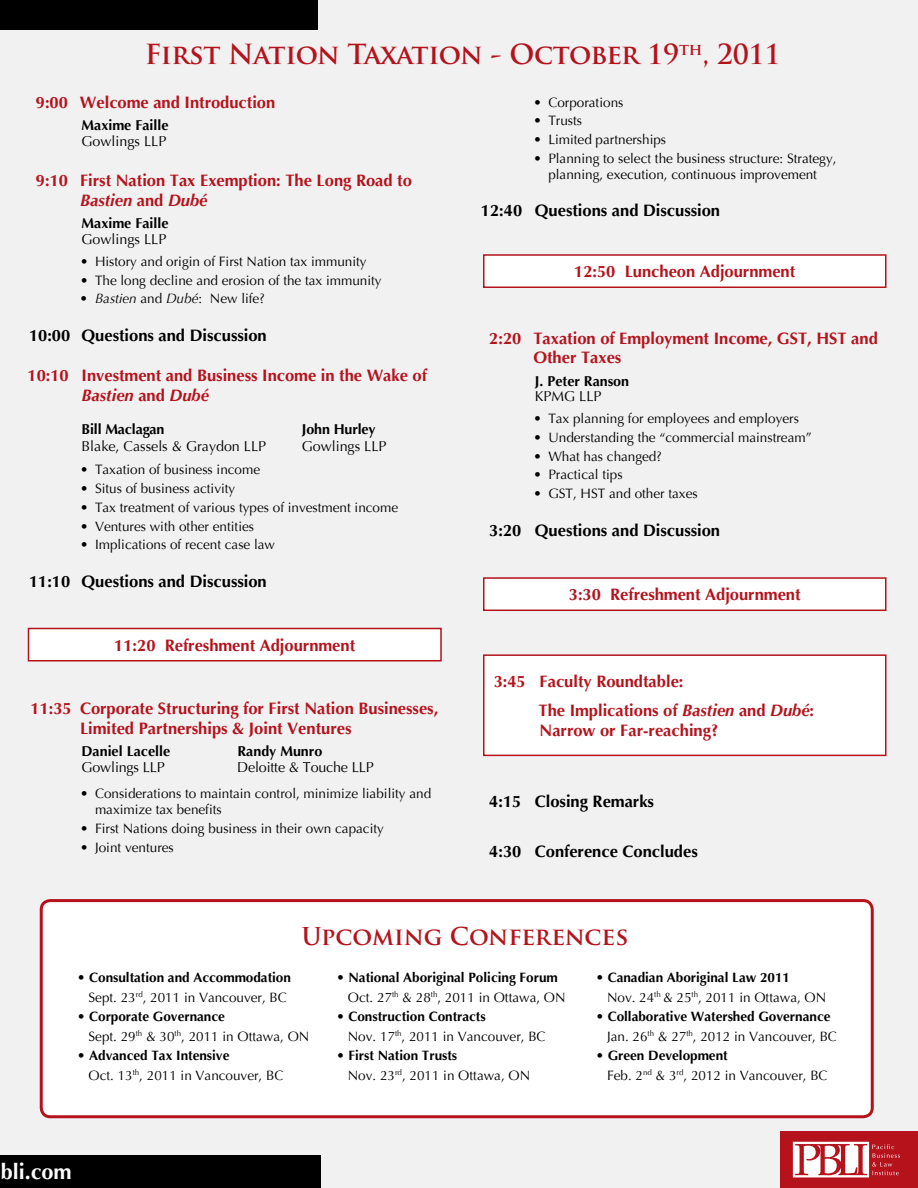
<style>
.page{position:relative;width:918px;height:1188px;background:#f1f1f2}
.page>*{position:absolute;margin:0;border:0;box-sizing:border-box;transform-origin:0 0}
.t1{font:700 27px "Trajan Pro";letter-spacing:-.02em;color:#b5121b}
.t2{font:700 24px "Trajan Pro";color:#b5121b}
.t3{font:700 21.6px "Optima";color:#fff}
.t4{font:700 16.5px/19.5px "Optima";color:#b5121b}
.t5{font:700 16.5px "Optima";color:#000}
.t6{font:14.25px "Optima";color:#000}
.t7{font:700 14.25px "Optima";color:#000}
.t8{font:13.5px/19.5px "Optima";color:#000}
.t9{font:700 13.5px/19.5px "Optima";color:#000}
.t10{font:italic 13.5px "Optima";color:#000}
.s1{font-style:italic}
.s2{font-style:normal}
.s3{font-weight:400}
.s4{font-weight:700}
</style>
<div class="page">
<div style="left:0;top:1156px;width:321px;height:32px;background:#000"></div>
<div style="left:780px;top:1131px;width:138px;height:57px;background:#b5121b"></div>
<div style="left:0;top:0;width:317px;height:29px;background:#000"></div>
<div style="left:41px;top:901px;width:831px;height:216px;background:#fff;border-radius:9px"></div>
<div style="left:40px;top:899px;width:834px;height:219px;border:3px solid #b5121b;border-radius:9px"></div>
<div style="left:484px;top:255px;width:402px;height:32px;background:#fff"></div>
<div style="left:483px;top:254px;width:403px;height:34px;border:2px solid #b5121b"></div>
<div style="left:484px;top:578px;width:402px;height:32px;background:#fff"></div>
<div style="left:483px;top:577px;width:403px;height:34px;border:2px solid #b5121b"></div>
<div style="left:28px;top:628px;width:413px;height:33px;background:#fff"></div>
<div style="left:28px;top:628px;width:414px;height:34px;border:2px solid #b5121b"></div>
<svg style="left:793px;top:1142px;width:107px;height:35px"></svg>
<div style="left:484px;top:655px;width:402px;height:100px;background:#fff"></div>
<div style="left:483px;top:654px;width:403px;height:102px;border:2px solid #b5121b"></div>
<h1 class="t1" style="left:145px;top:37px;width:638px">First Nation Taxation - October 19<sup>th</sup>, 2011</h1>
<p class="t4" style="left:36px;top:93px;width:241px">9:00 Welcome and Introduction</p>
<p class="t7" style="left:82px;top:117px;width:89px">Maxime Faille</p>
<p class="t6" style="left:82px;top:133px;width:86px">Gowlings LLP</p>
<p class="t4" style="left:80px;top:171px;width:333px;text-indent:-44px">9:10 First Nation Tax Exemption: The Long Road to<br><span class="s1">Bastien</span> and <span class="s1">Dubé</span></p>
<p class="t7" style="left:82px;top:216px;width:89px">Maxime Faille</p>
<p class="t6" style="left:82px;top:231px;width:86px">Gowlings LLP</p>
<p class="t8" style="left:80px;top:252px;width:288px">• History and origin of First Nation tax immunity</p>
<p class="t8" style="left:80px;top:271px;width:303px">• The long decline and erosion of the tax immunity</p>
<p class="t10" style="left:80px;top:291px;width:186px">• Bastien <span class="s2">and</span> Dubé<span class="s2">: New life?</span></p>
<p class="t5" style="left:29px;top:326px;width:239px">10:00 Questions and Discussion</p>
<p class="t4" style="left:82px;top:366px;width:347px;text-indent:-54px">10:10 Investment and Business Income in the Wake of<br><span class="s1">Bastien</span> and <span class="s1">Dubé</span></p>
<p class="t7" style="left:82px;top:421px;width:85px">Bill Maclagan</p>
<p class="t7" style="left:302px;top:421px;width:75px">John Hurley</p>
<p class="t6" style="left:82px;top:438px;width:186px">Blake, Cassels &amp; Graydon LLP</p>
<p class="t6" style="left:302px;top:438px;width:86px">Gowlings LLP</p>
<p class="t8" style="left:80px;top:460px;width:182px">• Taxation of business income</p>
<p class="t8" style="left:80px;top:479px;width:157px">• Situs of business activity</p>
<p class="t8" style="left:80px;top:498px;width:320px">• Tax treatment of various types of investment income</p>
<p class="t8" style="left:80px;top:517px;width:176px">• Ventures with other entities</p>
<p class="t8" style="left:80px;top:535px;width:197px">• Implications of recent case law</p>
<p class="t5" style="left:29px;top:572px;width:239px">11:10 Questions and Discussion</p>
<p class="t4" style="left:114px;top:636px;width:242px">11:20 Refreshment Adjournment</p>
<p class="t4" style="left:80px;top:699px;width:360px;text-indent:-50px">11:35 Corporate Structuring for First Nation Businesses,<br>Limited Partnerships &amp; Joint Ventures</p>
<p class="t7" style="left:82px;top:744px;width:90px">Daniel Lacelle</p>
<p class="t7" style="left:238px;top:744px;width:86px">Randy Munro</p>
<p class="t6" style="left:82px;top:759px;width:85px">Gowlings LLP</p>
<p class="t6" style="left:237px;top:759px;width:138px">Deloitte &amp; Touche LLP</p>
<p class="t8" style="left:95px;top:786px;width:338px;line-height:15.8px;text-indent:-15px">• Considerations to maintain control, minimize liability and maximize tax benefits</p>
<p class="t8" style="left:80px;top:819px;width:305px">• First Nations doing business in their own capacity</p>
<p class="t8" style="left:80px;top:838px;width:95px">• Joint ventures</p>
<p class="t8" style="left:533px;top:92px;width:92px">• Corporations</p>
<p class="t8" style="left:533px;top:111px;width:50px">• Trusts</p>
<p class="t8" style="left:533px;top:130px;width:134px">• Limited partnerships</p>
<p class="t8" style="left:533px;top:151px;width:305px;line-height:15.8px;text-align:center">• Planning to select the business structure: Strategy, planning, execution, continuous improvement</p>
<p class="t5" style="left:481px;top:201px;width:241px">12:40 Questions and Discussion</p>
<p class="t4" style="left:574px;top:262px;width:223px">12:50 Luncheon Adjournment</p>
<p class="t4" style="left:533px;top:329px;width:346px;text-indent:-44px">2:20 Taxation of Employment Income, GST, HST and<br>Other Taxes</p>
<p class="t7" style="left:535px;top:373px;width:96px">J. Peter Ranson</p>
<p class="t6" style="left:535px;top:388px;width:68px">KPMG LLP</p>
<p class="t8" style="left:533px;top:409px;width:267px">• Tax planning for employees and employers</p>
<p class="t8" style="left:533px;top:428px;width:280px">• Understanding the “commercial mainstream”</p>
<p class="t8" style="left:533px;top:446px;width:130px">• What has changed?</p>
<p class="t8" style="left:533px;top:465px;width:91px">• Practical tips</p>
<p class="t8" style="left:533px;top:484px;width:166px">• GST, HST and other taxes</p>
<p class="t5" style="left:489px;top:521px;width:232px">3:20 Questions and Discussion</p>
<p class="t4" style="left:569px;top:585px;width:233px">3:30 Refreshment Adjournment</p>
<p class="t4" style="left:539px;top:668px;width:277px;line-height:28.8px;text-indent:-45px">3:45 Faculty Roundtable:<br>The Implications of <span class="s1">Bastien</span> and <span class="s1">Dubé</span>:</p>
<p class="t4" style="left:540px;top:721px;width:180px">Narrow or Far-reaching?</p>
<p class="t5" style="left:489px;top:792px;width:166px">4:15 Closing Remarks</p>
<p class="t5" style="left:489px;top:842px;width:210px">4:30 Conference Concludes</p>
<h2 class="t2" style="left:302px;top:921px;width:328px">Upcoming Conferences</h2>
<p class="t9" style="left:77px;top:968px;width:215px;text-align:center"><span class="s3">•</span> Consultation and Accommodation<br><span class="s3">Sept. 23</span><sup>rd</sup><span class="s3">, 2011 in Vancouver, BC</span></p>
<p class="t8" style="left:89px;top:1007px;width:222px;text-indent:-11px">• <span class="s4">Corporate Governance<br></span>Sept. 29<sup>th</sup> &amp; 30<sup>th</sup>, 2011 in Ottawa, ON</p>
<p class="t8" style="left:89px;top:1046px;width:196px;text-indent:-11px">• <span class="s4">Advanced Tax Intensive<br></span>Oct. 13<sup>th</sup>, 2011 in Vancouver, BC</p>
<p class="t9" style="left:348px;top:968px;width:219px;text-indent:-11px"><span class="s3">•</span> National Aboriginal Policing Forum<br><span class="s3">Oct. 27</span><sup>th</sup> <span class="s3">&amp; 28</span><sup>th</sup><span class="s3">, 2011 in Ottawa, ON</span></p>
<p class="t8" style="left:348px;top:1007px;width:199px;text-indent:-11px">• <span class="s4">Construction Contracts<br></span>Nov. 17<sup>th</sup>, 2011 in Vancouver, BC</p>
<p class="t8" style="left:348px;top:1046px;width:184px;text-indent:-11px">• <span class="s4">First Nation Trusts<br></span>Nov. 23<sup>rd</sup>, 2011 in Ottawa, ON</p>
<h3 class="t3" style="left:1px;top:1159px;width:72px">bli.com</h3>
<p class="t8" style="left:607px;top:968px;width:221px;text-indent:-11px">• <span class="s4">Canadian Aboriginal Law 2011<br></span>Nov. 24<sup>th</sup> &amp; 25<sup>th</sup>, 2011 in Ottawa, ON</p>
<p class="t9" style="left:607px;top:1007px;width:231px;text-indent:-11px"><span class="s3">•</span> Collaborative Watershed Governance<br><span class="s3">Jan. 26</span><sup>th</sup> <span class="s3">&amp; 27</span><sup>th</sup><span class="s3">, 2012 in Vancouver, BC</span></p>
<p class="t8" style="left:607px;top:1046px;width:222px;text-indent:-11px">• <span class="s4">Green Development<br></span>Feb. 2<sup>nd</sup> &amp; 3<sup>rd</sup>, 2012 in Vancouver, BC</p>
</div>
